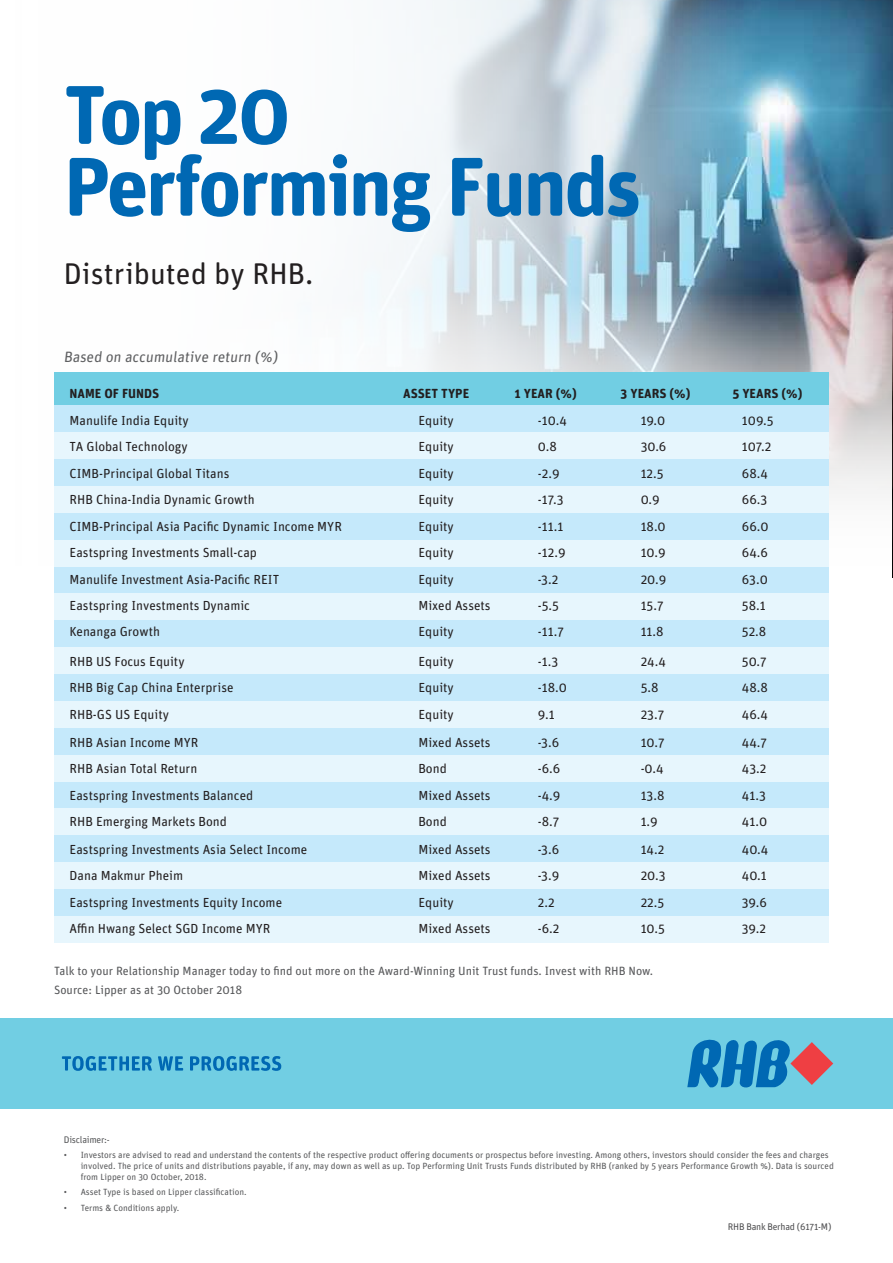
<style>
.page{position:relative;width:893px;height:1263px;background:#fff}
.page>*{position:absolute;margin:0;border:0;box-sizing:border-box;transform-origin:0 0}
.t1{font:700 83.1px/71.8px "Unit Rounded OT";letter-spacing:-.03em;color:#0068b3}
.t2{font:30px "Unit Rounded OT";color:#231f20}
.t3{font:15px "Unit Rounded OT";color:#5f6062}
.t4{font:13.2px "Unit Rounded OT";color:#231f20}
.t5{font:700 13.2px "Unit Rounded OT";color:#231f20}
.t6{font:12px "Unit Rounded OT";color:#565759}
.t7{font:9.6px "Unit Rounded OT";letter-spacing:-.025em;color:#4f4f51}
.t8{font:9.6px "Unit Rounded OT";letter-spacing:-.025em;color:#58595b}
.t9{font:9px/10.8px "Unit Rounded OT";color:#58595b}
</style>
<div class="page">
<img style="left:766px;top:0;width:127px;height:577px">
<svg style="left:364px;top:0;width:402px;height:289px"></svg>
<svg style="left:364px;top:289px;width:528px;height:288px"></svg>
<div style="left:54px;top:372px;width:775px;height:33px;background:#71cee3"></div>
<div style="left:54px;top:405px;width:775px;height:27px;background:#c5e9fb"></div>
<div style="left:54px;top:432px;width:775px;height:27px;background:#e7f6fd"></div>
<div style="left:54px;top:459px;width:775px;height:27px;background:#c5e9fb"></div>
<div style="left:54px;top:486px;width:775px;height:27px;background:#e7f6fd"></div>
<div style="left:54px;top:513px;width:775px;height:27px;background:#c5e9fb"></div>
<div style="left:54px;top:540px;width:775px;height:27px;background:#e7f6fd"></div>
<div style="left:54px;top:567px;width:775px;height:26px;background:#c5e9fb"></div>
<div style="left:54px;top:593px;width:775px;height:27px;background:#e7f6fd"></div>
<div style="left:54px;top:620px;width:775px;height:27px;background:#c5e9fb"></div>
<div style="left:54px;top:647px;width:775px;height:27px;background:#e7f6fd"></div>
<div style="left:54px;top:674px;width:775px;height:27px;background:#c5e9fb"></div>
<div style="left:54px;top:701px;width:775px;height:27px;background:#e7f6fd"></div>
<div style="left:54px;top:728px;width:775px;height:27px;background:#c5e9fb"></div>
<div style="left:54px;top:755px;width:775px;height:27px;background:#e7f6fd"></div>
<div style="left:54px;top:782px;width:775px;height:26px;background:#c5e9fb"></div>
<div style="left:54px;top:808px;width:775px;height:27px;background:#e7f6fd"></div>
<div style="left:54px;top:835px;width:775px;height:27px;background:#c5e9fb"></div>
<div style="left:54px;top:862px;width:775px;height:27px;background:#e7f6fd"></div>
<div style="left:54px;top:889px;width:775px;height:27px;background:#c5e9fb"></div>
<div style="left:54px;top:916px;width:775px;height:27px;background:#e7f6fd"></div>
<div style="left:0;top:1018px;width:893px;height:91px;background:#71cee3"></div>
<svg style="left:687px;top:1039px;width:146px;height:49px"></svg>
<svg style="left:62px;top:1056px;width:90px;height:15px"></svg>
<svg style="left:158px;top:1056px;width:25px;height:14px"></svg>
<svg style="left:190px;top:1056px;width:91px;height:15px"></svg>
<h1 class="t1" style="left:64px;top:79px;width:579px">Top 20<br>Performing Funds</h1>
<h2 class="t2" style="left:64px;top:256px;width:251px">Distributed by RHB.</h2>
<p class="t3" style="left:64px;top:348px;width:218px">Based on accumulative return (%)</p>
<p class="t5" style="left:70px;top:386px;width:91px">NAME OF FUNDS</p>
<p class="t5" style="left:403px;top:386px;width:67px">ASSET TYPE</p>
<p class="t5" style="left:515px;top:386px;width:64px">1 YEAR (%)</p>
<p class="t5" style="left:621px;top:386px;width:71px">3 YEARS (%)</p>
<p class="t5" style="left:732px;top:386px;width:72px">5 YEARS (%)</p>
<p class="t4" style="left:70px;top:412px;width:121px">Manulife India Equity</p>
<p class="t4" style="left:418px;top:412px;width:37px">Equity</p>
<p class="t4" style="left:538px;top:412px;width:30px">-10.4</p>
<p class="t4" style="left:641px;top:412px;width:26px">19.0</p>
<p class="t4" style="left:742px;top:412px;width:33px">109.5</p>
<p class="t4" style="left:70px;top:439px;width:120px">TA Global Technology</p>
<p class="t4" style="left:418px;top:439px;width:37px">Equity</p>
<p class="t4" style="left:538px;top:439px;width:20px">0.8</p>
<p class="t4" style="left:641px;top:439px;width:27px">30.6</p>
<p class="t4" style="left:742px;top:439px;width:31px">107.2</p>
<p class="t4" style="left:70px;top:465px;width:161px">CIMB-Principal Global Titans</p>
<p class="t4" style="left:418px;top:465px;width:37px">Equity</p>
<p class="t4" style="left:538px;top:465px;width:23px">-2.9</p>
<p class="t4" style="left:641px;top:465px;width:25px">12.5</p>
<p class="t4" style="left:742px;top:465px;width:28px">68.4</p>
<p class="t4" style="left:70px;top:492px;width:187px">RHB China-India Dynamic Growth</p>
<p class="t4" style="left:418px;top:492px;width:37px">Equity</p>
<p class="t4" style="left:538px;top:492px;width:27px">-17.3</p>
<p class="t4" style="left:641px;top:492px;width:21px">0.9</p>
<p class="t4" style="left:742px;top:492px;width:27px">66.3</p>
<p class="t4" style="left:70px;top:518px;width:274px">CIMB-Principal Asia Pacific Dynamic Income MYR</p>
<p class="t4" style="left:418px;top:518px;width:37px">Equity</p>
<p class="t4" style="left:538px;top:518px;width:27px">-11.1</p>
<p class="t4" style="left:641px;top:518px;width:27px">18.0</p>
<p class="t4" style="left:742px;top:518px;width:28px">66.0</p>
<p class="t4" style="left:70px;top:545px;width:189px">Eastspring Investments Small-cap</p>
<p class="t4" style="left:418px;top:545px;width:37px">Equity</p>
<p class="t4" style="left:538px;top:545px;width:29px">-12.9</p>
<p class="t4" style="left:641px;top:545px;width:27px">10.9</p>
<p class="t4" style="left:742px;top:545px;width:28px">64.6</p>
<p class="t4" style="left:70px;top:571px;width:211px">Manulife Investment Asia-Pacific REIT</p>
<p class="t4" style="left:418px;top:571px;width:37px">Equity</p>
<p class="t4" style="left:538px;top:571px;width:22px">-3.2</p>
<p class="t4" style="left:641px;top:571px;width:27px">20.9</p>
<p class="t4" style="left:742px;top:571px;width:27px">63.0</p>
<p class="t4" style="left:70px;top:598px;width:182px">Eastspring Investments Dynamic</p>
<p class="t4" style="left:418px;top:598px;width:74px">Mixed Assets</p>
<p class="t4" style="left:538px;top:598px;width:23px">-5.5</p>
<p class="t4" style="left:641px;top:598px;width:25px">15.7</p>
<p class="t4" style="left:742px;top:598px;width:25px">58.1</p>
<p class="t4" style="left:70px;top:624px;width:92px">Kenanga Growth</p>
<p class="t4" style="left:418px;top:624px;width:37px">Equity</p>
<p class="t4" style="left:538px;top:624px;width:28px">-11.7</p>
<p class="t4" style="left:641px;top:624px;width:25px">11.8</p>
<p class="t4" style="left:742px;top:624px;width:26px">52.8</p>
<p class="t4" style="left:70px;top:653px;width:117px">RHB US Focus Equity</p>
<p class="t4" style="left:418px;top:653px;width:37px">Equity</p>
<p class="t4" style="left:538px;top:653px;width:22px">-1.3</p>
<p class="t4" style="left:641px;top:653px;width:27px">24.4</p>
<p class="t4" style="left:742px;top:653px;width:26px">50.7</p>
<p class="t4" style="left:70px;top:680px;width:165px">RHB Big Cap China Enterprise</p>
<p class="t4" style="left:418px;top:680px;width:37px">Equity</p>
<p class="t4" style="left:538px;top:680px;width:31px">-18.0</p>
<p class="t4" style="left:641px;top:680px;width:19px">5.8</p>
<p class="t4" style="left:742px;top:680px;width:27px">48.8</p>
<p class="t4" style="left:70px;top:706px;width:101px">RHB-GS US Equity</p>
<p class="t4" style="left:418px;top:706px;width:37px">Equity</p>
<p class="t4" style="left:538px;top:706px;width:18px">9.1</p>
<p class="t4" style="left:641px;top:706px;width:25px">23.7</p>
<p class="t4" style="left:742px;top:706px;width:28px">46.4</p>
<p class="t4" style="left:70px;top:734px;width:130px">RHB Asian Income MYR</p>
<p class="t4" style="left:418px;top:734px;width:74px">Mixed Assets</p>
<p class="t4" style="left:538px;top:734px;width:23px">-3.6</p>
<p class="t4" style="left:641px;top:734px;width:26px">10.7</p>
<p class="t4" style="left:742px;top:734px;width:27px">44.7</p>
<p class="t4" style="left:70px;top:761px;width:129px">RHB Asian Total Return</p>
<p class="t4" style="left:418px;top:761px;width:30px">Bond</p>
<p class="t4" style="left:538px;top:761px;width:24px">-6.6</p>
<p class="t4" style="left:641px;top:761px;width:24px">-0.4</p>
<p class="t4" style="left:742px;top:761px;width:26px">43.2</p>
<p class="t4" style="left:70px;top:787px;width:185px">Eastspring Investments Balanced</p>
<p class="t4" style="left:418px;top:787px;width:74px">Mixed Assets</p>
<p class="t4" style="left:538px;top:787px;width:24px">-4.9</p>
<p class="t4" style="left:641px;top:787px;width:25px">13.8</p>
<p class="t4" style="left:742px;top:787px;width:25px">41.3</p>
<p class="t4" style="left:70px;top:814px;width:159px">RHB Emerging Markets Bond</p>
<p class="t4" style="left:418px;top:814px;width:30px">Bond</p>
<p class="t4" style="left:538px;top:814px;width:23px">-8.7</p>
<p class="t4" style="left:641px;top:814px;width:19px">1.9</p>
<p class="t4" style="left:742px;top:814px;width:27px">41.0</p>
<p class="t4" style="left:70px;top:842px;width:239px">Eastspring Investments Asia Select Income</p>
<p class="t4" style="left:418px;top:842px;width:74px">Mixed Assets</p>
<p class="t4" style="left:538px;top:842px;width:23px">-3.6</p>
<p class="t4" style="left:641px;top:842px;width:25px">14.2</p>
<p class="t4" style="left:742px;top:842px;width:28px">40.4</p>
<p class="t4" style="left:70px;top:868px;width:115px">Dana Makmur Pheim</p>
<p class="t4" style="left:418px;top:868px;width:74px">Mixed Assets</p>
<p class="t4" style="left:538px;top:868px;width:23px">-3.9</p>
<p class="t4" style="left:641px;top:868px;width:26px">20.3</p>
<p class="t4" style="left:742px;top:868px;width:27px">40.1</p>
<p class="t4" style="left:70px;top:894px;width:214px">Eastspring Investments Equity Income</p>
<p class="t4" style="left:418px;top:894px;width:37px">Equity</p>
<p class="t4" style="left:538px;top:894px;width:18px">2.2</p>
<p class="t4" style="left:641px;top:894px;width:25px">22.5</p>
<p class="t4" style="left:742px;top:894px;width:27px">39.6</p>
<p class="t4" style="left:70px;top:921px;width:202px">Affin Hwang Select SGD Income MYR</p>
<p class="t4" style="left:418px;top:921px;width:74px">Mixed Assets</p>
<p class="t4" style="left:538px;top:921px;width:23px">-6.2</p>
<p class="t4" style="left:641px;top:921px;width:26px">10.5</p>
<p class="t4" style="left:742px;top:921px;width:26px">39.2</p>
<p class="t6" style="left:54px;top:963px;width:601px">Talk to your Relationship Manager today to find out more on the Award-Winning Unit Trust funds. Invest with RHB Now.</p>
<p class="t6" style="left:54px;top:983px;width:190px">Source: Lipper as at 30 October 2018</p>
<p class="t8" style="left:64px;top:1134px;width:48px">Disclaimer:-</p>
<p class="t9" style="left:81px;top:1150px;width:755px;text-indent:-17px">• Investors are advised to read and understand the contents of the respective product offering documents or prospectus before investing. Among others, investors should consider the fees and charges involved. The price of units and distributions payable, if any, may down as well as up. Top Performing Unit Trusts Funds distributed by RHB (ranked by 5 years Performance Growth %). Data is sourced from Lipper on 30 October, 2018.</p>
<p class="t9" style="left:64px;top:1187px;width:184px">• Asset Type is based on Lipper classification.</p>
<p class="t9" style="left:64px;top:1202px;width:117px">• Terms &amp; Conditions apply.</p>
<p class="t7" style="left:728px;top:1221px;width:105px">RHB Bank Berhad (6171-M)</p>
</div>
